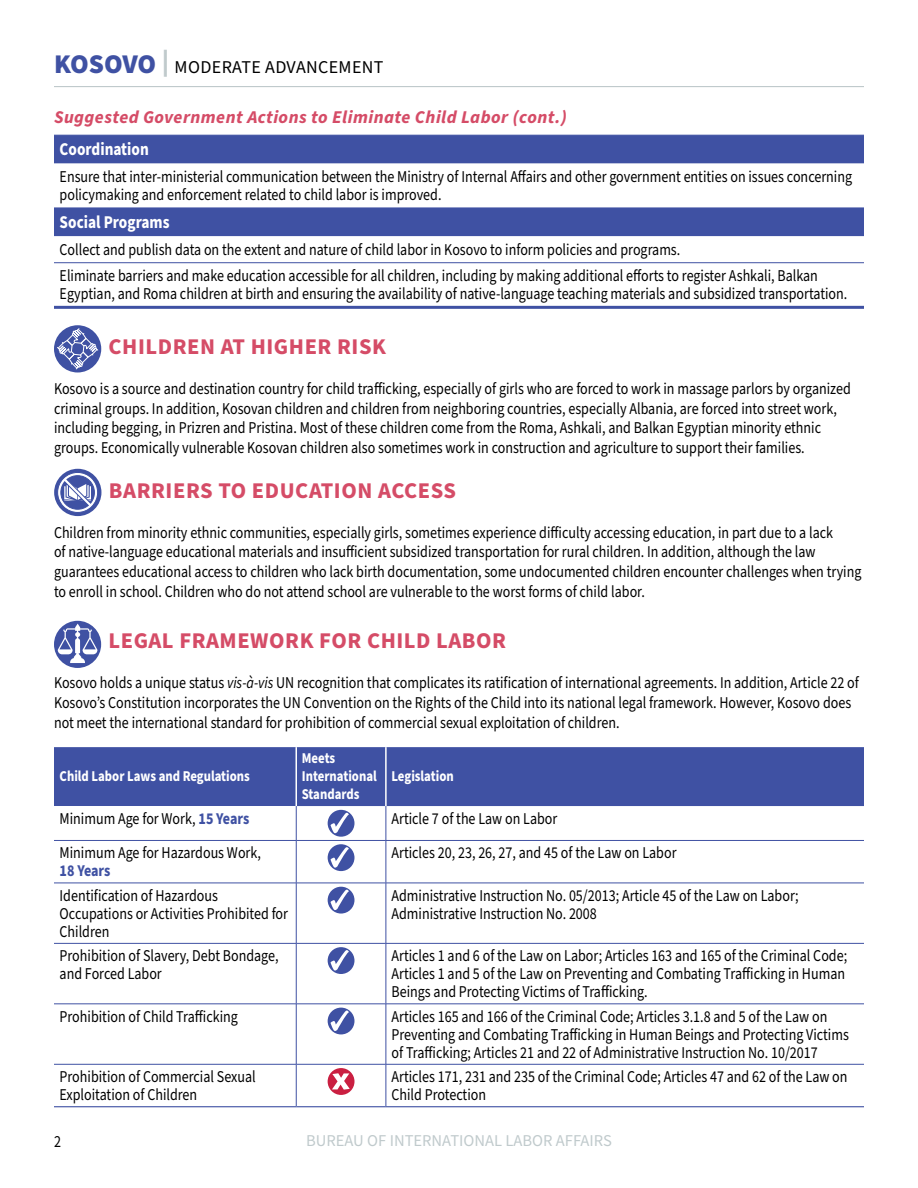
<style>
.page{position:relative;width:918px;height:1188px;background:#fff}
.page>*{position:absolute;margin:0;border:0;box-sizing:border-box;transform-origin:0 0}
.H1-HEADING_1{font:700 22.5px "Source Sans Pro";letter-spacing:.025em;color:#d54c67}
.H1-HEADING_1-2{font:italic 700 18px "Source Sans Pro";letter-spacing:.025em;color:#d54c67}
.t1{font:18px "Source Sans Pro";letter-spacing:.02em;color:#000}
.t2{font:700 18px "Source Sans Pro";color:#fff;scale:.85 1}
.t3{font:16.5px/18px "Source Sans Pro";color:#000;scale:.85 1}
.t4{font:16.5px "Source Sans Pro";color:#c0cacc}
.t5{font:700 15px/18px "Source Sans Pro";color:#fff;scale:.85 1}
.s1{font-weight:900;font-size:27px;color:#3f51a3}
.s2{font-style:italic}
.s3{font-weight:700;color:#3f51a3}
</style>
<div class="page">
<hr style="left:54px;top:86px;width:810px;height:1px;background:#c0cacc">
<svg style="left:54px;top:136px;width:810px;height:100px;fill:#3f51a3"></svg>
<hr style="left:54px;top:135px;width:810px;height:1px;background:#3f51a3">
<hr style="left:54px;top:208px;width:810px;height:1px;background:#3f51a3">
<hr style="left:54px;top:262px;width:810px;height:1px;background:#3f51a3">
<hr style="left:54px;top:306px;width:810px;height:3px;background:#3f51a3">
<svg style="left:54px;top:325px;width:47px;height:48px"></svg>
<svg style="left:56px;top:327px;width:43px;height:43px"></svg>
<div style="left:54px;top:469px;width:47px;height:47px;background:#3f51a3;border-radius:50%"></div>
<svg style="left:57px;top:472px;width:41px;height:41px"></svg>
<div style="left:54px;top:621px;width:47px;height:47px;background:#3f51a3;border-radius:50%"></div>
<svg style="left:58px;top:624px;width:39px;height:39px"></svg>
<div style="left:54px;top:747px;width:810px;height:59px;background:#3f51a3"></div>
<svg style="left:54px;top:806px;width:242px;height:300px"></svg>
<hr style="left:296px;top:747px;width:1px;height:59px;background:#fff">
<hr style="left:385px;top:747px;width:2px;height:59px;background:#fff">
<hr style="left:296px;top:806px;width:1px;height:34px;background:#3f51a3">
<hr style="left:386px;top:806px;width:1px;height:34px;background:#3f51a3">
<hr style="left:54px;top:840px;width:242px;height:1px;background:#3f51a3">
<hr style="left:296px;top:840px;width:90px;height:1px;background:#3f51a3">
<hr style="left:296px;top:841px;width:1px;height:42px;background:#3f51a3">
<hr style="left:386px;top:840px;width:478px;height:1px;background:#3f51a3">
<hr style="left:386px;top:841px;width:1px;height:42px;background:#3f51a3">
<hr style="left:296px;top:883px;width:1px;height:60px;background:#3f51a3">
<hr style="left:386px;top:883px;width:1px;height:60px;background:#3f51a3">
<hr style="left:54px;top:943px;width:242px;height:1px;background:#3f51a3">
<hr style="left:296px;top:943px;width:90px;height:1px;background:#3f51a3">
<hr style="left:296px;top:944px;width:1px;height:60px;background:#3f51a3">
<hr style="left:386px;top:943px;width:478px;height:1px;background:#3f51a3">
<hr style="left:386px;top:944px;width:1px;height:60px;background:#3f51a3">
<hr style="left:296px;top:1004px;width:1px;height:60px;background:#3f51a3">
<hr style="left:386px;top:1004px;width:1px;height:60px;background:#3f51a3">
<hr style="left:296px;top:1064px;width:1px;height:42px;background:#3f51a3">
<hr style="left:386px;top:1064px;width:1px;height:42px;background:#3f51a3">
<hr style="left:54px;top:883px;width:242px;height:1px;background:#3f51a3">
<hr style="left:296px;top:883px;width:90px;height:1px;background:#3f51a3">
<hr style="left:386px;top:883px;width:478px;height:1px;background:#3f51a3">
<hr style="left:54px;top:1004px;width:242px;height:1px;background:#3f51a3">
<hr style="left:296px;top:1004px;width:90px;height:1px;background:#3f51a3">
<hr style="left:386px;top:1004px;width:478px;height:1px;background:#3f51a3">
<hr style="left:54px;top:1064px;width:242px;height:1px;background:#3f51a3">
<hr style="left:296px;top:1064px;width:90px;height:1px;background:#3f51a3">
<hr style="left:386px;top:1064px;width:478px;height:1px;background:#3f51a3">
<hr style="left:54px;top:1106px;width:242px;height:1px;background:#3f51a3">
<hr style="left:296px;top:1106px;width:90px;height:1px;background:#3f51a3">
<hr style="left:386px;top:1106px;width:478px;height:1px;background:#3f51a3">
<div style="left:328px;top:810px;width:26px;height:27px;background:#3f51a3;border-radius:50%"></div>
<svg style="left:331px;top:812px;width:18px;height:22px"></svg>
<div style="left:328px;top:844px;width:26px;height:27px;background:#3f51a3;border-radius:50%"></div>
<svg style="left:331px;top:846px;width:18px;height:23px"></svg>
<div style="left:328px;top:887px;width:26px;height:27px;background:#3f51a3;border-radius:50%"></div>
<svg style="left:331px;top:889px;width:18px;height:22px"></svg>
<div style="left:328px;top:947px;width:26px;height:27px;background:#3f51a3;border-radius:50%"></div>
<svg style="left:331px;top:949px;width:18px;height:22px"></svg>
<div style="left:328px;top:1008px;width:26px;height:26px;background:#3f51a3;border-radius:50%"></div>
<svg style="left:331px;top:1010px;width:18px;height:22px"></svg>
<div style="left:328px;top:1068px;width:27px;height:27px;background:#ca1f41;border-radius:50%"></div>
<svg style="left:332px;top:1073px;width:18px;height:17px"></svg>
<p class="t1" style="left:54px;top:55px;width:331px"><span class="s1">KOSOVO</span> <sup>|</sup> MODERATE ADVANCEMENT</p>
<p class="H1-HEADING_1-2" style="left:54px;top:105px;width:514px">Suggested Government Actions to Eliminate Child Labor (cont.)</p>
<p class="t2" style="left:60px;top:137px;width:106px">Coordination</p>
<p class="t3" style="left:60px;top:168px;width:934px">Ensure that inter-ministerial communication between the Ministry of Internal Affairs and other government entities on issues concerning policymaking and enforcement related to child labor is improved.</p>
<p class="t2" style="left:60px;top:210px;width:131px">Social Programs</p>
<p class="t3" style="left:60px;top:241px;width:732px">Collect and publish data on the extent and nature of child labor in Kosovo to inform policies and programs.</p>
<p class="t3" style="left:60px;top:268px;width:928px">Eliminate barriers and make education accessible for all children, including by making additional efforts to register Ashkali, Balkan<br>Egyptian, and Roma children at birth and ensuring the availability of native-language teaching materials and subsidized transportation.</p>
<p class="H1-HEADING_1" style="left:109px;top:331px;width:279px">CHILDREN AT HIGHER RISK</p>
<p class="t3" style="left:54px;top:379px;width:939px;line-height:19.8px">Kosovo is a source and destination country for child trafficking, especially of girls who are forced to work in massage parlors by organized criminal groups. In addition, Kosovan children and children from neighboring countries, especially Albania, are forced into street work, including begging, in Prizren and Pristina. Most of these children come from the Roma, Ashkali, and Balkan Egyptian minority ethnic groups. Economically vulnerable Kosovan children also sometimes work in construction and agriculture to support their families.</p>
<p class="H1-HEADING_1" style="left:109px;top:475px;width:349px">BARRIERS TO EDUCATION ACCESS</p>
<p class="t3" style="left:54px;top:523px;width:952px;line-height:19.8px">Children from minority ethnic communities, especially girls, sometimes experience difficulty accessing education, in part due to a lack<br>of native-language educational materials and insufficient subsidized transportation for rural children. In addition, although the law guarantees educational access to children who lack birth documentation, some undocumented children encounter challenges when trying to enroll in school. Children who do not attend school are vulnerable to the worst forms of child labor.</p>
<p class="H1-HEADING_1" style="left:108px;top:625px;width:399px">LEGAL FRAMEWORK FOR CHILD LABOR</p>
<p class="t3" style="left:54px;top:673px;width:949px;line-height:19.8px">Kosovo holds a unique status <span class="s2">vis-à-vis</span> UN recognition that complicates its ratification of international agreements. In addition, Article 22 of<br>Kosovo’s Constitution incorporates the UN Convention on the Rights of the Child into its national legal framework. However, Kosovo does not meet the international standard for prohibition of commercial sexual exploitation of children.</p>
<p class="t5" style="left:60px;top:768px;width:225px">Child Labor Laws and Regulations</p>
<p class="t5" style="left:302px;top:750px;width:90px">Meets<br>International<br>Standards</p>
<p class="t5" style="left:392px;top:768px;width:75px">Legislation</p>
<p class="t3" style="left:60px;top:810px;width:225px">Minimum Age for Work, <span class="s3">15 Years</span></p>
<p class="t3" style="left:392px;top:810px;width:197px">Article 7 of the Law on Labor</p>
<p class="t3" style="left:60px;top:844px;width:239px">Minimum Age for Hazardous Work,<br><span class="s3">18 Years</span></p>
<p class="t3" style="left:392px;top:844px;width:337px">Articles 20, 23, 26, 27, and 45 of the Law on Labor</p>
<p class="t3" style="left:60px;top:887px;width:270px">Identification of Hazardous<br>Occupations or Activities Prohibited for<br>Children</p>
<p class="t3" style="left:392px;top:887px;width:481px">Administrative Instruction No. 05/2013; Article 45 of the Law on Labor;<br>Administrative Instruction No. 2008</p>
<p class="t3" style="left:60px;top:947px;width:259px">Prohibition of Slavery, Debt Bondage, and Forced Labor</p>
<p class="t3" style="left:392px;top:947px;width:538px">Articles 1 and 6 of the Law on Labor; Articles 163 and 165 of the Criminal Code;<br>Articles 1 and 5 of the Law on Preventing and Combating Trafficking in Human<br>Beings and Protecting Victims of Trafficking.</p>
<p class="t3" style="left:60px;top:1008px;width:211px">Prohibition of Child Trafficking</p>
<p class="t3" style="left:392px;top:1008px;width:540px">Articles 165 and 166 of the Criminal Code; Articles 3.1.8 and 5 of the Law on<br>Preventing and Combating Trafficking in Human Beings and Protecting Victims of Trafficking; Articles 21 and 22 of Administrative Instruction No. 10/2017</p>
<p class="t3" style="left:60px;top:1068px;width:232px">Prohibition of Commercial Sexual<br>Exploitation of Children</p>
<p class="t3" style="left:392px;top:1068px;width:538px">Articles 171, 231 and 235 of the Criminal Code; Articles 47 and 62 of the Law on<br>Child Protection</p>
<p class="t3" style="left:54px;top:1133px;width:10px">2</p>
<p class="t4" style="left:306px;top:1130px;width:307px">BUREAU OF INTERNATIONAL LABOR AFFAIRS</p>
</div>
